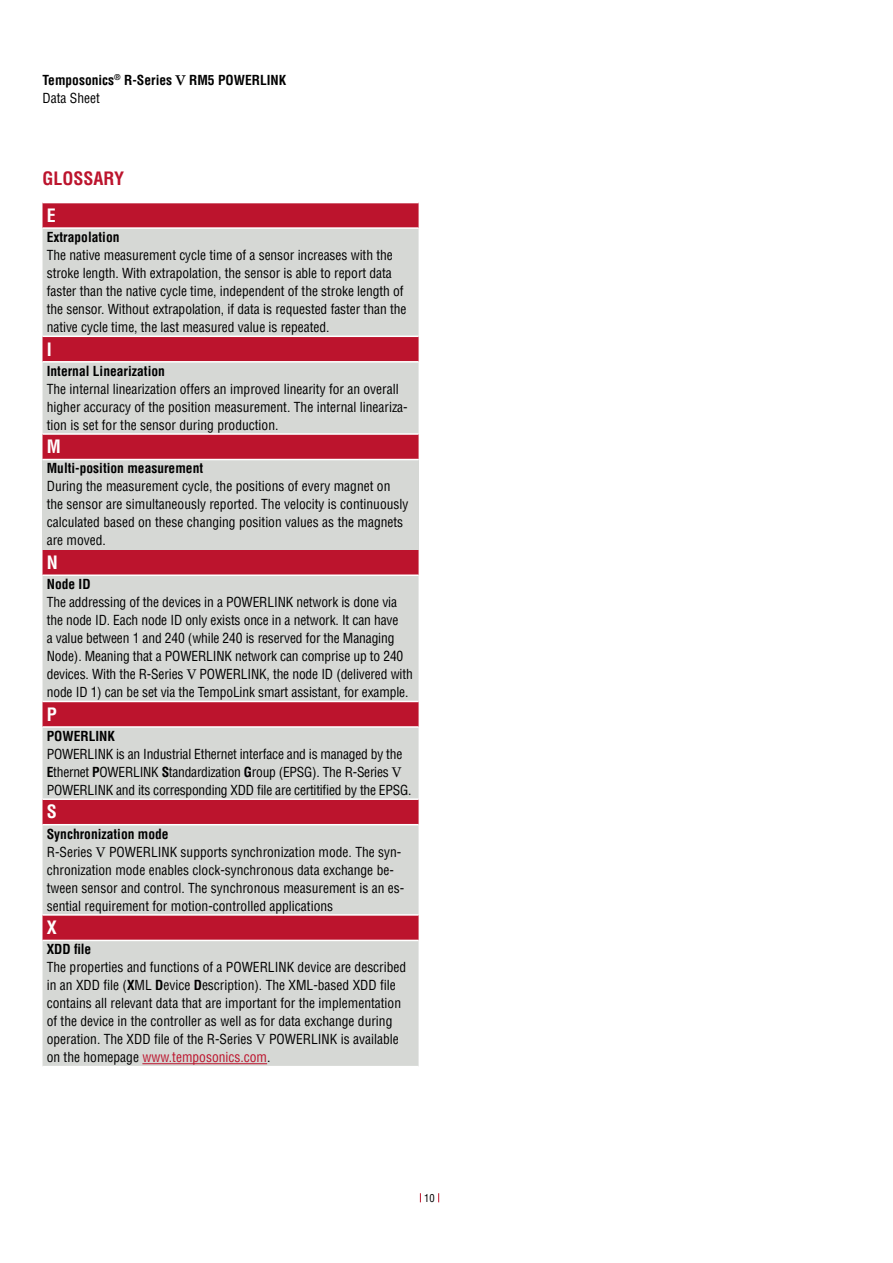
<style>
.page{position:relative;width:893px;height:1263px;background:#fff}
.page>*{position:absolute;margin:0;border:0;box-sizing:border-box;transform-origin:0 0}
.t1{font:700 condensed 18px "Helvetica LT Pro";color:#bc142d}
.t2{font:700 condensed 18px "Helvetica LT Pro";color:#fff}
.t3{font:condensed 13.5px/18px "Helvetica LT Pro";color:#000}
.t4{font:700 condensed 13.5px/18px "Helvetica LT Pro";color:#000}
.t5{font:condensed 10.5px "Helvetica LT Pro";color:#000}
.s1{font-family:"Century Schoolbook";font-stretch:normal}
.s2{font-weight:400}
.s3{font-weight:700}
.s4{color:#bc142d}
</style>
<div class="page">
<div style="left:43px;top:203px;width:376px;height:24px;background:#bc142d"></div>
<svg style="left:43px;top:229px;width:376px;height:837px;background:#d1b1b4"></svg>
<div style="left:43px;top:459px;width:376px;height:91px;background:#d6d8d5"></div>
<hr style="left:43px;top:336px;width:376px;height:1px;background:#fff">
<hr style="left:43px;top:361px;width:376px;height:2px;background:#fff">
<hr style="left:43px;top:433px;width:376px;height:2px;background:#fff">
<hr style="left:43px;top:459px;width:376px;height:1px;background:#fff">
<hr style="left:43px;top:574px;width:376px;height:2px;background:#fff">
<hr style="left:43px;top:701px;width:376px;height:1px;background:#fff">
<hr style="left:43px;top:726px;width:376px;height:2px;background:#fff">
<hr style="left:43px;top:798px;width:376px;height:2px;background:#fff">
<hr style="left:43px;top:824px;width:376px;height:1px;background:#fff">
<hr style="left:43px;top:914px;width:376px;height:2px;background:#fff">
<hr style="left:43px;top:940px;width:376px;height:1px;background:#fff">
<hr style="left:142px;top:1063px;width:125px;height:1px;background:#bc142d">
<p class="t4" style="left:43px;top:71px;width:245px">Temposonics<sup>®</sup> R-Series <span class="s1">V</span> RM5 POWERLINK<br><span class="s2">Data Sheet</span></p>
<h1 class="t1" style="left:43px;top:167px;width:83px">GLOSSARY</h1>
<h1 class="t2" style="left:47px;top:203px;width:10px">E</h1>
<p class="t4" style="left:47px;top:228px;width:74px">Extrapolation</p>
<p class="t3" style="left:47px;top:246px;width:361px">The native measurement cycle time of a sensor increases with the stroke length. With extrapolation, the sensor is able to report data faster than the native cycle time, independent of the stroke length of the sensor. Without extrapolation, if data is requested faster than the native cycle time, the last measured value is repeated.</p>
<h1 class="t2" style="left:47px;top:337px;width:7px">I</h1>
<p class="t4" style="left:47px;top:361px;width:120px">Internal Linearization</p>
<p class="t3" style="left:47px;top:380px;width:362px">The internal linearization offers an improved linearity for an overall higher accuracy of the position measurement. The internal lineariza&shy;tion is set for the sensor during production.</p>
<h1 class="t2" style="left:47px;top:435px;width:16px">M</h1>
<p class="t4" style="left:47px;top:459px;width:158px">Multi-position measurement</p>
<p class="t3" style="left:47px;top:477px;width:363px">During the measurement cycle, the positions of every magnet on the sensor are simultaneously reported. The velocity is continuously calculated based on these changing position values as the magnets are moved.</p>
<h1 class="t2" style="left:47px;top:550px;width:12px">N</h1>
<p class="t4" style="left:47px;top:575px;width:45px">Node ID</p>
<p class="t3" style="left:47px;top:593px;width:367px">The addressing of the devices in a POWERLINK network is done via the node ID. Each node ID only exists once in a network. It can have<br>a value between 1 and 240 (while 240 is reserved for the Managing Node). Meaning that a POWERLINK network can comprise up to 240 devices. With the R-Series <span class="s1">V</span> POWERLINK, the node ID (delivered with node ID 1) can be set via the TempoLink smart assistant, for example.</p>
<h1 class="t2" style="left:47px;top:702px;width:12px">P</h1>
<p class="t4" style="left:47px;top:727px;width:70px">POWERLINK</p>
<p class="t3" style="left:47px;top:745px;width:366px">POWERLINK is an Industrial Ethernet interface and is managed by the<br><span class="s3">E</span>thernet <span class="s3">P</span>OWERLINK <span class="s3">S</span>tandardization <span class="s3">G</span>roup (EPSG). The R-Series <span class="s1">V<br></span>POWERLINK and its corresponding XDD file are certitified by the EPSG.</p>
<h1 class="t2" style="left:47px;top:800px;width:12px">S</h1>
<p class="t3" style="left:47px;top:825px;width:359px"><span class="s3">Synchronization mode<br></span>R-Series <span class="s1">V</span> POWERLINK supports synchronization mode. The syn&shy;chronization mode enables clock-synchronous data exchange be&shy;tween sensor and control. The synchronous measurement is an es&shy;sential requirement for motion-controlled applications</p>
<h1 class="t2" style="left:47px;top:915px;width:12px">X</h1>
<p class="t4" style="left:47px;top:940px;width:46px">XDD file</p>
<p class="t3" style="left:47px;top:958px;width:361px">The properties and functions of a POWERLINK device are described in an XDD file (<span class="s3">X</span>ML <span class="s3">D</span>evice <span class="s3">D</span>escription). The XML-based XDD file contains all relevant data that are important for the implementation of the device in the controller as well as for data exchange during operation. The XDD file of the R-Series <span class="s1">V</span> POWERLINK is available on the homepage <span class="s4">www.temposonics.com</span>.</p>
<p class="t5" style="left:424px;top:1191px;width:12px">10</p>
</div>
